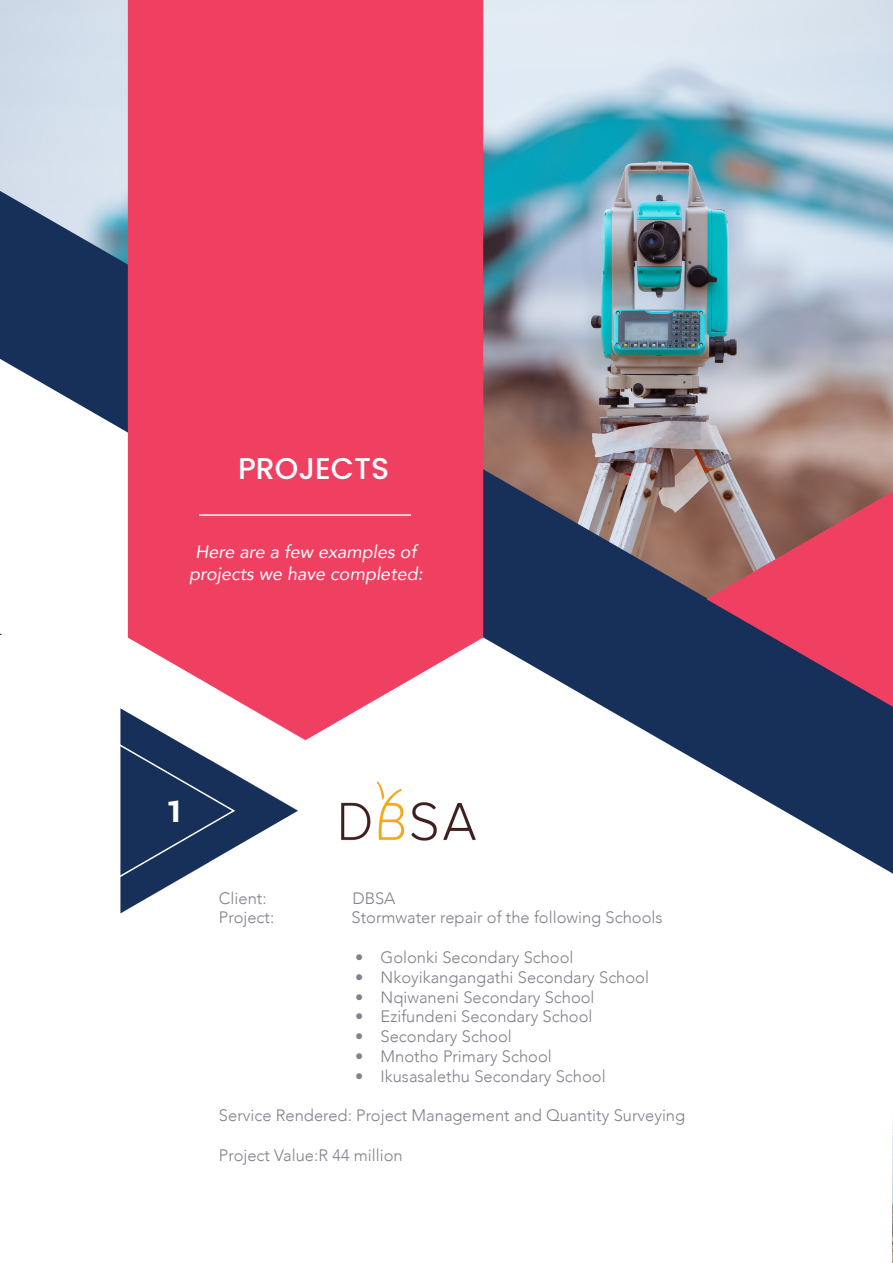
<style>
.page{position:relative;width:893px;height:1263px;background:#fff}
.page>*{position:absolute;margin:0;border:0;box-sizing:border-box;transform-origin:0 0}
.Main_Caption{font:500 30px "Poppins";color:#fff}
.Main_Caption-2{font:900 30px "Roboto";color:#fff}
.Skew_under_caption{font:italic 18px/21.6px "Avenir";color:#fff;text-align:center}
.Main_paragraph_Style{font:300 16.5px "Avenir";color:#80828c}
.Skew_under_caption-2{font:300 16.5px "Avenir";color:#80828c}
</style>
<div class="page">
<img style="left:0;top:0;width:893px;height:191px">
<img style="left:892px;top:1124px;width:1px;height:139px">
<img style="left:0;top:191px;width:893px;height:683px">
<div style="left:128px;top:0;width:355px;height:740px;background:#ef4062"></div>
<svg style="left:706px;top:491px;width:187px;height:216px;background:#a14861"></svg>
<svg style="left:54px;top:706px;width:244px;height:208px"></svg>
<hr style="left:199px;top:514px;width:212px;height:2px;background:#fff">
<img style="left:341px;top:781px;width:135px;height:60px">
<p class="Main_Caption" style="left:238px;top:451px;width:153px">PROJECTS</p>
<p class="Skew_under_caption" style="left:189px;top:541px;width:235px">Here are a few examples of projects we have completed:</p>
<p class="Main_Caption-2" style="left:167px;top:790px;width:19px">1</p>
<p class="Skew_under_caption-2" style="left:219px;top:888px;width:49px">Client:</p>
<p class="Skew_under_caption-2" style="left:352px;top:888px;width:45px">DBSA</p>
<p class="Skew_under_caption-2" style="left:219px;top:908px;width:57px">Project:</p>
<p class="Skew_under_caption-2" style="left:352px;top:908px;width:312px">Stormwater repair of the following Schools</p>
<p class="Main_paragraph_Style" style="left:355px;top:947px;width:220px">• Golonki Secondary School</p>
<p class="Main_paragraph_Style" style="left:355px;top:967px;width:295px">• Nkoyikangangathi Secondary School</p>
<p class="Main_paragraph_Style" style="left:355px;top:987px;width:241px">• Nqiwaneni Secondary School</p>
<p class="Main_paragraph_Style" style="left:355px;top:1007px;width:239px">• Ezifundeni Secondary School</p>
<p class="Main_paragraph_Style" style="left:355px;top:1027px;width:158px">• Secondary School</p>
<p class="Main_paragraph_Style" style="left:355px;top:1046px;width:198px">• Mnotho Primary School</p>
<p class="Main_paragraph_Style" style="left:355px;top:1066px;width:252px">• Ikusasalethu Secondary School</p>
<p class="Main_paragraph_Style" style="left:219px;top:1106px;width:468px">Service Rendered: Project Management and Quantity Surveying</p>
<p class="Main_paragraph_Style" style="left:219px;top:1145px;width:185px">Project Value:R 44 million</p>
</div>
